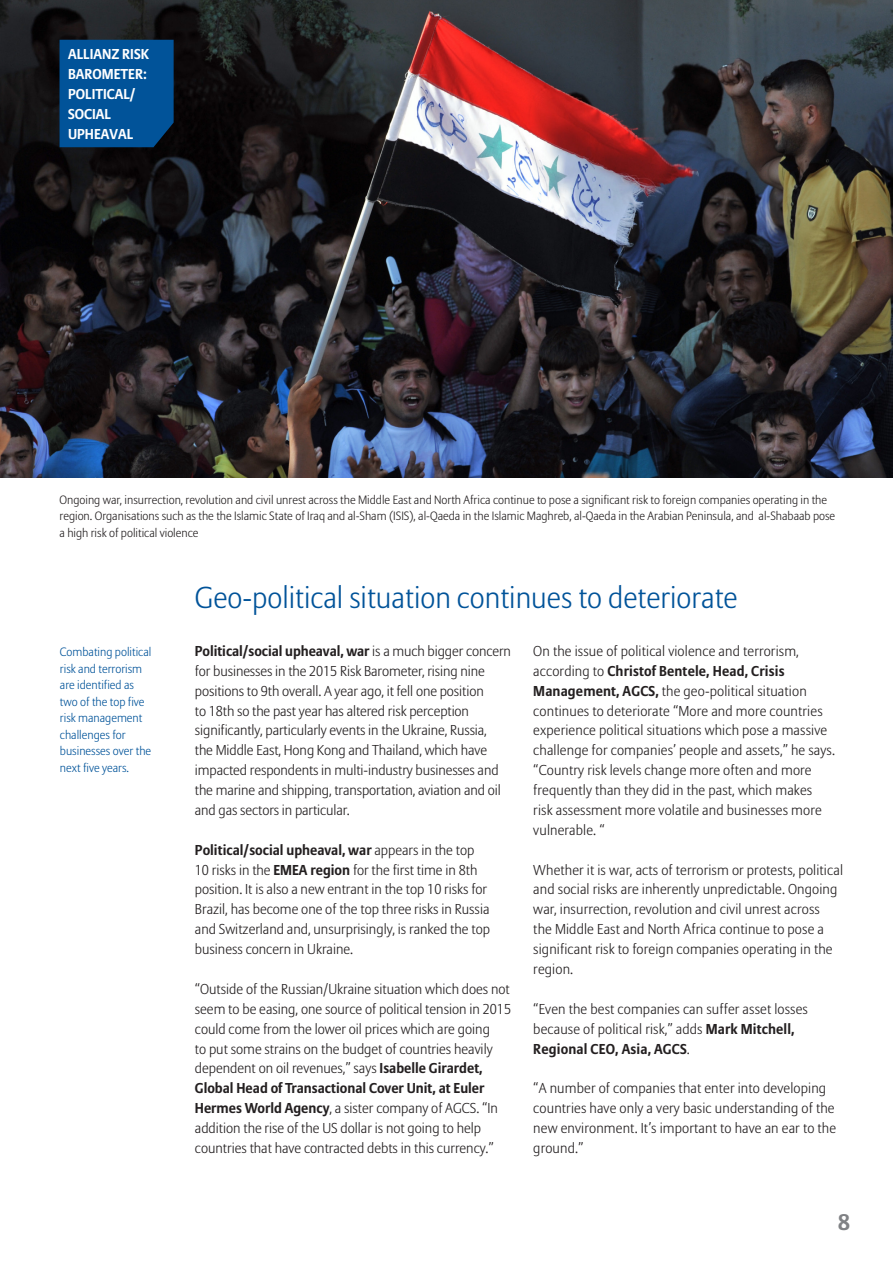
<style>
.page{position:relative;width:893px;height:1263px;background:#fff}
.page>*{position:absolute;margin:0;border:0;box-sizing:border-box;transform-origin:0 0}
.Secondary_headline{font:300 30px "Allianz Sans";color:#015399}
.t1{font:700 22.5px "Allianz Sans";color:#808285}
.Body_text{font:300 14.25px/19.8px "Allianz Sans";color:#231f20}
.t2{font:700 14.25px/19.8px "Allianz Sans";color:#fff}
.Body_text-2{font:300 12px/16.5px "Allianz Sans";color:#231f20}
.Margin_text{font:300 12px/16.5px "Allianz Sans";color:#015399}
.s1{font-weight:700}
</style>
<div class="page">
<img style="left:0;top:0;width:893px;height:477px">
<div style="left:60px;top:40px;width:114px;height:107px;background:#015399"></div>
<p class="t2" style="left:68px;top:44px;width:82px">ALLIANZ RISK<br>BAROMETER:</p>
<p class="t2" style="left:68px;top:84px;width:69px">POLITICAL/<br>SOCIAL<br>UPHEAVAL</p>
<p class="Body_text-2" style="left:60px;top:491px;width:777px">Ongoing war, insurrection, revolution and civil unrest across the Middle East and North Africa continue to pose a significant risk to foreign companies operating in the region. Organisations such as the the Islamic State of Iraq and al-Sham (ISIS), al-Qaeda in the Islamic Maghreb, al-Qaeda in the Arabian Peninsula, and al-Shabaab pose a high risk of political violence</p>
<p class="Margin_text" style="left:60px;top:644px;width:93px">Combating political risk and terrorism are identified as two of the top five risk management challenges for businesses over the next five years.</p>
<p class="Secondary_headline" style="left:195px;top:579px;width:544px">Geo-political situation continues to deteriorate</p>
<p class="Body_text" style="left:533px;top:641px;width:303px">On the issue of political violence and terrorism, according to <span class="s1">Christof Bentele, Head, Crisis Management, AGCS,</span> the geo-political situation continues to deteriorate “More and more countries experience political situations which pose a massive challenge for companies’ people and assets,” he says. “Country risk levels change more often and more frequently than they did in the past, which makes risk assessment more volatile and businesses more vulnerable. “</p>
<p class="Body_text" style="left:533px;top:859px;width:311px">Whether it is war, acts of terrorism or protests, political and social risks are inherently unpredictable. Ongoing war, insurrection, revolution and civil unrest across<br>the Middle East and North Africa continue to pose a significant risk to foreign companies operating in the region.</p>
<p class="Body_text" style="left:533px;top:999px;width:276px">“Even the best companies can suffer asset losses because of political risk,” adds <span class="s1">Mark Mitchell,<br>Regional CEO, Asia, AGCS</span>.</p>
<p class="Body_text" style="left:533px;top:1078px;width:304px">“A number of companies that enter into developing countries have only a very basic understanding of the new environment. It’s important to have an ear to the ground.”</p>
<p class="Body_text" style="left:195px;top:641px;width:318px"><span class="s1">Political/social upheaval, war</span> is a much bigger concern for businesses in the 2015 Risk Barometer, rising nine positions to 9th overall. A year ago, it fell one position<br>to 18th so the past year has altered risk perception significantly, particularly events in the Ukraine, Russia,<br>the Middle East, Hong Kong and Thailand, which have impacted respondents in multi-industry businesses and the marine and shipping, transportation, aviation and oil and gas sectors in particular.</p>
<p class="Body_text" style="left:195px;top:840px;width:297px"><span class="s1">Political/social upheaval, war</span> appears in the top 10 risks in the <span class="s1">EMEA region</span> for the first time in 8th position. It is also a new entrant in the top 10 risks for Brazil, has become one of the top three risks in Russia and Switzerland and, unsurprisingly, is ranked the top business concern in Ukraine.</p>
<p class="Body_text" style="left:195px;top:979px;width:318px">“Outside of the Russian/Ukraine situation which does not seem to be easing, one source of political tension in 2015 could come from the lower oil prices which are going<br>to put some strains on the budget of countries heavily dependent on oil revenues,” says <span class="s1">Isabelle Girardet, Global Head of Transactional Cover Unit, at Euler Hermes World Agency</span>, a sister company of AGCS. “In addition the rise of the US dollar is not going to help countries that have contracted debts in this currency.”</p>
<h2 class="t1" style="left:838px;top:1208px;width:14px">8</h2>
</div>
